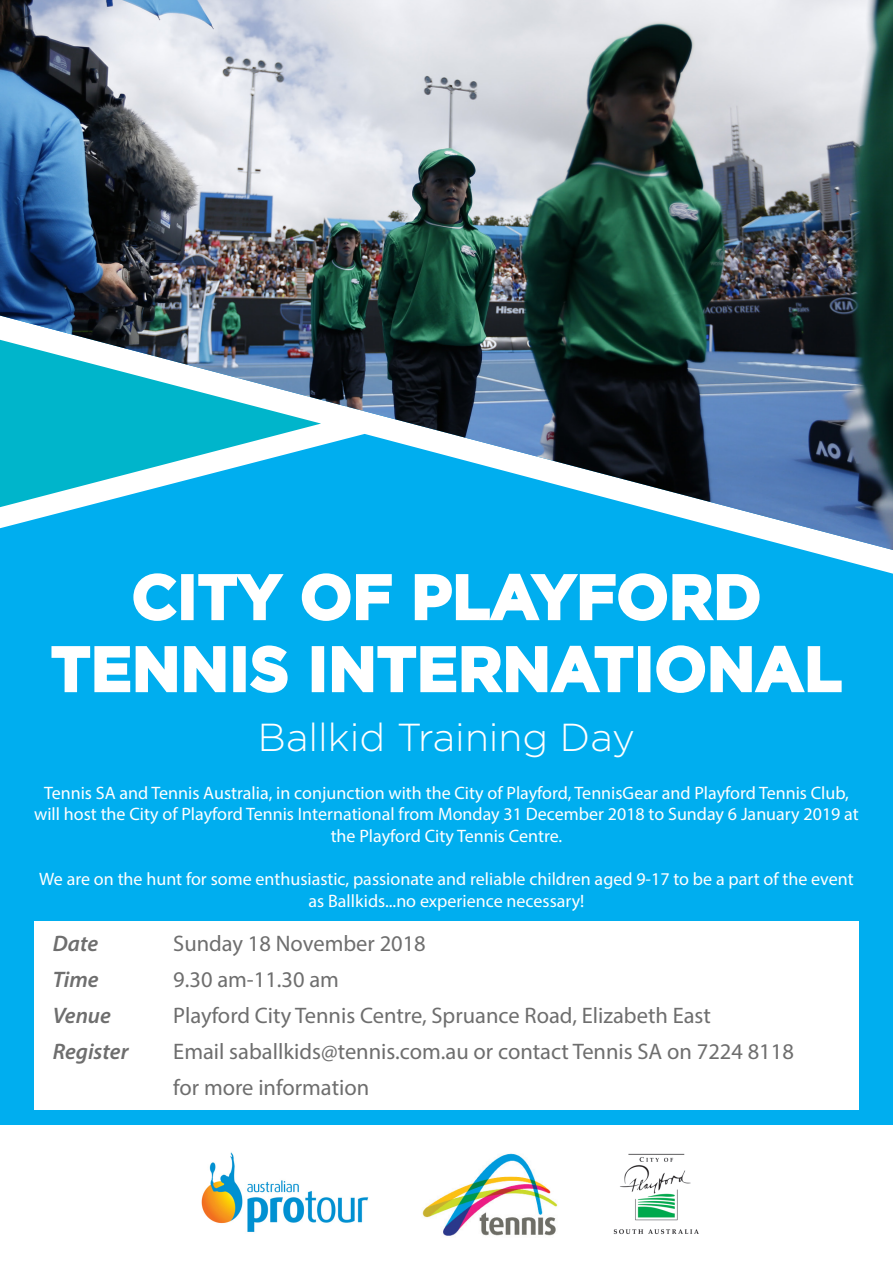
<style>
.page{position:relative;width:893px;height:1263px;background:#fff}
.page>*{position:absolute;margin:0;border:0;box-sizing:border-box;transform-origin:0 0}
.t1{font:700 61.5px/72px "Gotham";color:#fff;text-align:center}
.t2{font:300 39px "Gotham";color:#fff}
.t3{font:22.5px/36px "Myriad Pro";color:#6e6e6e}
.t4{font:italic 600 22.5px/36px "Myriad Pro";color:#6e6e6e}
.t5{font:18px/21.6px "Myriad Pro";color:#fff;text-align:center}
</style>
<div class="page">
<img style="left:0;top:0;width:893px;height:434px">
<svg style="left:0;top:434px;width:893px;height:284px;background:#1ca5dd"></svg>
<svg style="left:0;top:340px;width:321px;height:167px;fill:#00b5cb"></svg>
<div style="left:0;top:718px;width:893px;height:407px;background:#00aeef"></div>
<svg style="left:132px;top:572px;width:47px;height:50px"></svg>
<div style="left:181px;top:574px;width:13px;height:46px;border:3px solid #fff"></div>
<svg style="left:197px;top:573px;width:89px;height:49px"></svg>
<svg style="left:300px;top:572px;width:93px;height:50px"></svg>
<svg style="left:413px;top:572px;width:348px;height:51px"></svg>
<svg style="left:50px;top:645px;width:177px;height:49px"></svg>
<div style="left:233px;top:646px;width:13px;height:46px;border:3px solid #fff"></div>
<svg style="left:248px;top:644px;width:41px;height:50px"></svg>
<div style="left:312px;top:646px;width:12px;height:46px;border:3px solid #fff"></div>
<svg style="left:330px;top:644px;width:305px;height:51px"></svg>
<div style="left:638px;top:646px;width:12px;height:46px;border:3px solid #fff"></div>
<svg style="left:655px;top:644px;width:188px;height:51px"></svg>
<div style="left:34px;top:921px;width:825px;height:189px;background:#fff"></div>
<img style="left:422px;top:1153px;width:136px;height:83px">
<img style="left:613px;top:1153px;width:86px;height:82px">
<img style="left:201px;top:1152px;width:168px;height:80px">
<p class="t1" style="left:51px;top:560px;width:793px">CITY OF PLAYFORD<br>TENNIS INTERNATIONAL</p>
<p class="t2" style="left:258px;top:712px;width:379px">Ballkid Training Day</p>
<p class="t5" style="left:34px;top:781px;width:826px">Tennis SA and Tennis Australia, in conjunction with the City of Playford, TennisGear and Playford Tennis Club, will host the City of Playford Tennis International from Monday 31 December 2018 to Sunday 6 January 2019 at the Playford City Tennis Centre.</p>
<p class="t5" style="left:39px;top:868px;width:816px">We are on the hunt for some enthusiastic, passionate and reliable children aged 9-17 to be a part of the event as Ballkids...no experience necessary!</p>
<p class="t4" style="left:53px;top:924px;width:47px">Date<br>Time</p>
<p class="t4" style="left:53px;top:996px;width:60px">Venue</p>
<p class="t4" style="left:53px;top:1032px;width:77px">Register</p>
<p class="t3" style="left:173px;top:925px;width:254px">Sunday 18 November 2018<br>9.30 am-11.30 am</p>
<p class="t3" style="left:173px;top:997px;width:539px">Playford City Tennis Centre, Spruance Road, Elizabeth East</p>
<p class="t3" style="left:173px;top:1033px;width:622px">Email saballkids@tennis.com.au or contact Tennis SA on 7224 8118 for more information</p>
</div>
